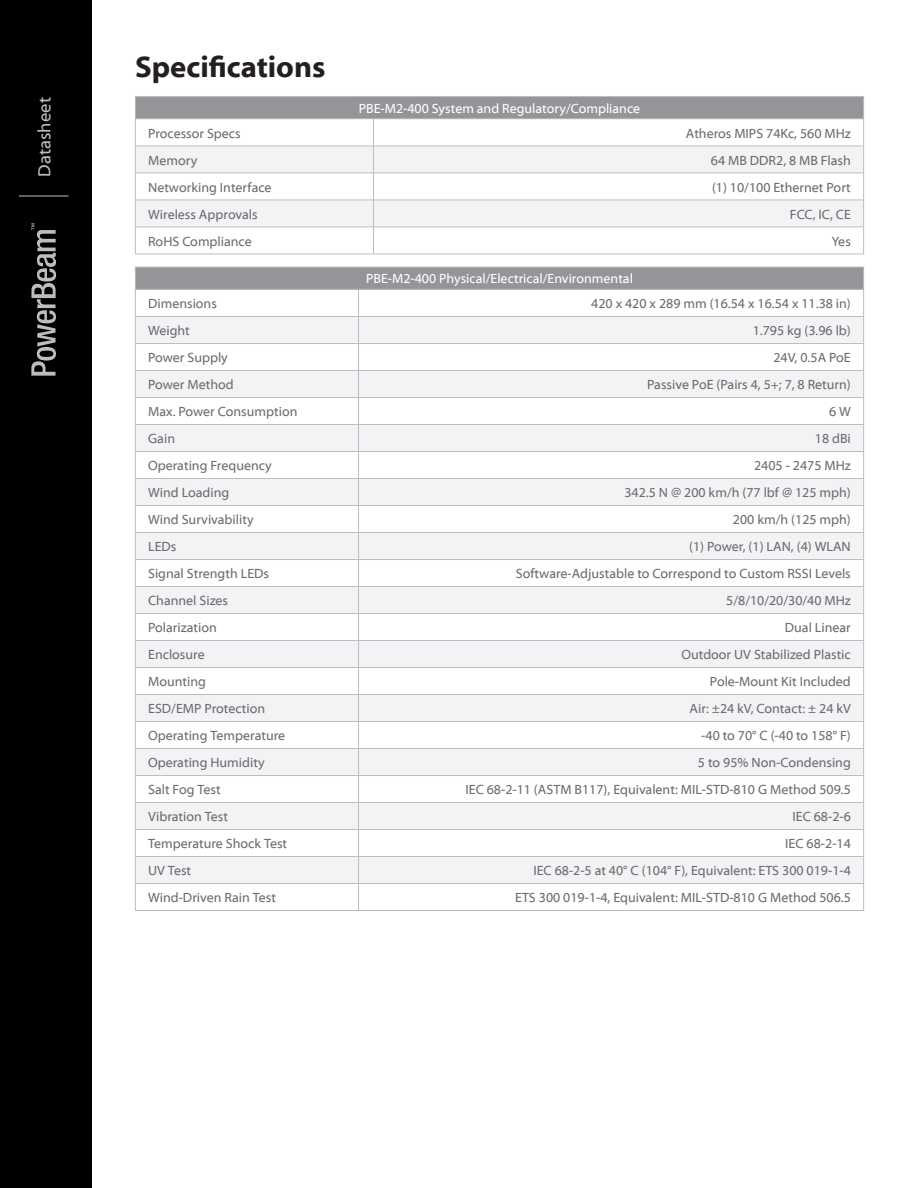
<style>
.page{position:relative;width:918px;height:1188px;background:#fff}
.page>*{position:absolute;margin:0;border:0;box-sizing:border-box;transform-origin:0 0}
.t1{font:700 30px "Myriad Web Pro";color:#231f20}
.t2{font:18px "Myriad Web Pro";color:#bcbdc0}
.t3{font:13.5px "Myriad Web Pro";color:#6c6d70}
.t4{font:13.5px "Myriad Web Pro";color:#fff}
</style>
<div class="page">
<div style="left:0;top:0;width:92px;height:1188px;background:#000001"></div>
<hr style="left:19px;top:196px;width:50px;height:1px;background:#bcbdc0">
<svg style="left:31px;top:223px;width:25px;height:153px"></svg>
<div style="left:135px;top:96px;width:729px;height:23px;background:#939598"></div>
<svg style="left:136px;top:147px;width:727px;height:80px;fill:#f2f3f4"></svg>
<hr style="left:135px;top:96px;width:239px;height:1px;background:#bcbdc0">
<hr style="left:374px;top:96px;width:490px;height:1px;background:#bcbdc0">
<hr style="left:136px;top:118px;width:238px;height:1px;background:#bcbdc0">
<hr style="left:374px;top:118px;width:489px;height:1px;background:#bcbdc0">
<hr style="left:135px;top:146px;width:239px;height:1px;background:#bcbdc0">
<hr style="left:374px;top:146px;width:490px;height:1px;background:#bcbdc0">
<hr style="left:135px;top:173px;width:239px;height:1px;background:#bcbdc0">
<hr style="left:374px;top:173px;width:490px;height:1px;background:#bcbdc0">
<hr style="left:135px;top:200px;width:239px;height:1px;background:#bcbdc0">
<hr style="left:374px;top:200px;width:490px;height:1px;background:#bcbdc0">
<hr style="left:135px;top:227px;width:239px;height:1px;background:#bcbdc0">
<svg style="left:135px;top:97px;width:1px;height:157px"></svg>
<hr style="left:374px;top:227px;width:490px;height:1px;background:#bcbdc0">
<svg style="left:373px;top:119px;width:1px;height:135px"></svg>
<hr style="left:135px;top:254px;width:239px;height:1px;background:#bcbdc0">
<hr style="left:374px;top:254px;width:490px;height:1px;background:#bcbdc0">
<svg style="left:863px;top:97px;width:1px;height:157px"></svg>
<div style="left:135px;top:267px;width:729px;height:22px;background:#939598"></div>
<svg style="left:136px;top:317px;width:727px;height:566px;fill:#f2f3f4"></svg>
<svg style="left:359px;top:479px;width:504px;height:404px;fill:#f2f3f4"></svg>
<hr style="left:135px;top:267px;width:224px;height:1px;background:#bcbdc0">
<hr style="left:359px;top:267px;width:505px;height:1px;background:#bcbdc0">
<hr style="left:136px;top:289px;width:223px;height:1px;background:#bcbdc0">
<hr style="left:359px;top:289px;width:504px;height:1px;background:#bcbdc0">
<hr style="left:135px;top:316px;width:224px;height:1px;background:#bcbdc0">
<hr style="left:359px;top:316px;width:505px;height:1px;background:#bcbdc0">
<hr style="left:135px;top:343px;width:224px;height:1px;background:#bcbdc0">
<hr style="left:359px;top:343px;width:505px;height:1px;background:#bcbdc0">
<hr style="left:135px;top:370px;width:224px;height:1px;background:#bcbdc0">
<hr style="left:359px;top:370px;width:505px;height:1px;background:#bcbdc0">
<hr style="left:135px;top:397px;width:224px;height:1px;background:#bcbdc0">
<hr style="left:359px;top:397px;width:505px;height:1px;background:#bcbdc0">
<hr style="left:135px;top:424px;width:224px;height:1px;background:#bcbdc0">
<hr style="left:359px;top:424px;width:505px;height:1px;background:#bcbdc0">
<hr style="left:135px;top:451px;width:224px;height:1px;background:#bcbdc0">
<hr style="left:359px;top:451px;width:505px;height:1px;background:#bcbdc0">
<hr style="left:135px;top:478px;width:224px;height:1px;background:#bcbdc0">
<hr style="left:359px;top:478px;width:505px;height:1px;background:#bcbdc0">
<hr style="left:135px;top:505px;width:224px;height:1px;background:#bcbdc0">
<hr style="left:359px;top:505px;width:505px;height:1px;background:#bcbdc0">
<hr style="left:135px;top:532px;width:224px;height:1px;background:#bcbdc0">
<hr style="left:359px;top:532px;width:505px;height:1px;background:#bcbdc0">
<hr style="left:135px;top:559px;width:224px;height:1px;background:#bcbdc0">
<hr style="left:359px;top:559px;width:505px;height:1px;background:#bcbdc0">
<hr style="left:135px;top:586px;width:224px;height:1px;background:#bcbdc0">
<hr style="left:359px;top:586px;width:505px;height:1px;background:#bcbdc0">
<hr style="left:135px;top:613px;width:224px;height:1px;background:#bcbdc0">
<hr style="left:359px;top:613px;width:505px;height:1px;background:#bcbdc0">
<hr style="left:135px;top:640px;width:224px;height:1px;background:#bcbdc0">
<hr style="left:359px;top:640px;width:505px;height:1px;background:#bcbdc0">
<hr style="left:135px;top:667px;width:224px;height:1px;background:#bcbdc0">
<hr style="left:359px;top:667px;width:505px;height:1px;background:#bcbdc0">
<hr style="left:135px;top:694px;width:224px;height:1px;background:#bcbdc0">
<hr style="left:359px;top:694px;width:505px;height:1px;background:#bcbdc0">
<hr style="left:135px;top:721px;width:224px;height:1px;background:#bcbdc0">
<hr style="left:359px;top:721px;width:505px;height:1px;background:#bcbdc0">
<hr style="left:135px;top:748px;width:224px;height:1px;background:#bcbdc0">
<hr style="left:359px;top:748px;width:505px;height:1px;background:#bcbdc0">
<hr style="left:135px;top:775px;width:224px;height:1px;background:#bcbdc0">
<hr style="left:359px;top:775px;width:505px;height:1px;background:#bcbdc0">
<hr style="left:135px;top:802px;width:224px;height:1px;background:#bcbdc0">
<hr style="left:359px;top:802px;width:505px;height:1px;background:#bcbdc0">
<hr style="left:135px;top:829px;width:224px;height:1px;background:#bcbdc0">
<hr style="left:359px;top:829px;width:505px;height:1px;background:#bcbdc0">
<hr style="left:135px;top:856px;width:224px;height:1px;background:#bcbdc0">
<hr style="left:359px;top:856px;width:505px;height:1px;background:#bcbdc0">
<hr style="left:135px;top:883px;width:224px;height:1px;background:#bcbdc0">
<svg style="left:135px;top:268px;width:1px;height:642px"></svg>
<hr style="left:359px;top:883px;width:505px;height:1px;background:#bcbdc0">
<svg style="left:358px;top:290px;width:1px;height:620px"></svg>
<svg style="left:863px;top:268px;width:1px;height:642px"></svg>
<hr style="left:135px;top:910px;width:224px;height:1px;background:#bcbdc0">
<hr style="left:359px;top:910px;width:505px;height:1px;background:#bcbdc0">
<h2 class="t2" style="left:35px;top:177px;width:81px;rotate:-90deg">Datasheet</h2>
<h1 class="t1" style="left:135px;top:50px;width:192px">Specifications</h1>
<p class="t4" style="left:359px;top:101px;width:283px">PBE-M2-400 System and Regulatory/Compliance</p>
<p class="t3" style="left:148px;top:126px;width:94px">Processor Specs</p>
<p class="t3" style="left:686px;top:126px;width:166px">Atheros MIPS 74Kc, 560 MHz</p>
<p class="t3" style="left:148px;top:153px;width:51px">Memory</p>
<p class="t3" style="left:711px;top:153px;width:141px">64 MB DDR2, 8 MB Flash</p>
<p class="t3" style="left:148px;top:180px;width:125px">Networking Interface</p>
<p class="t3" style="left:712px;top:180px;width:140px">(1) 10/100 Ethernet Port</p>
<p class="t3" style="left:148px;top:207px;width:111px">Wireless Approvals</p>
<p class="t3" style="left:790px;top:207px;width:63px">FCC, IC, CE</p>
<p class="t3" style="left:148px;top:234px;width:105px">RoHS Compliance</p>
<p class="t3" style="left:832px;top:234px;width:21px">Yes</p>
<p class="t4" style="left:366px;top:272px;width:268px">PBE-M2-400 Physical/Electrical/Environmental</p>
<p class="t3" style="left:148px;top:296px;width:70px">Dimensions</p>
<p class="t3" style="left:591px;top:296px;width:261px">420 x 420 x 289 mm (16.54 x 16.54 x 11.38 in)</p>
<p class="t3" style="left:148px;top:323px;width:43px">Weight</p>
<p class="t3" style="left:753px;top:323px;width:100px">1.795 kg (3.96 lb)</p>
<p class="t3" style="left:148px;top:350px;width:81px">Power Supply</p>
<p class="t3" style="left:773px;top:350px;width:79px">24V, 0.5A PoE</p>
<p class="t3" style="left:148px;top:377px;width:87px">Power Method</p>
<p class="t3" style="left:647px;top:377px;width:205px">Passive PoE (Pairs 4, 5+; 7, 8 Return)</p>
<p class="t3" style="left:148px;top:404px;width:151px">Max. Power Consumption</p>
<p class="t3" style="left:829px;top:404px;width:23px">6 W</p>
<p class="t3" style="left:148px;top:431px;width:28px">Gain</p>
<p class="t3" style="left:815px;top:431px;width:38px">18 dBi</p>
<p class="t3" style="left:148px;top:458px;width:125px">Operating Frequency</p>
<p class="t3" style="left:754px;top:458px;width:98px">2405 - 2475 MHz</p>
<p class="t3" style="left:148px;top:485px;width:83px">Wind Loading</p>
<p class="t3" style="left:624px;top:485px;width:228px">342.5 N @ 200 km/h (77 lbf @ 125 mph)</p>
<p class="t3" style="left:148px;top:512px;width:107px">Wind Survivability</p>
<p class="t3" style="left:733px;top:512px;width:119px">200 km/h (125 mph)</p>
<p class="t3" style="left:148px;top:539px;width:30px">LEDs</p>
<p class="t3" style="left:689px;top:539px;width:163px">(1) Power, (1) LAN, (4) WLAN</p>
<p class="t3" style="left:148px;top:566px;width:123px">Signal Strength LEDs</p>
<p class="t3" style="left:516px;top:566px;width:337px">Software-Adjustable to Correspond to Custom RSSI Levels</p>
<p class="t3" style="left:148px;top:593px;width:81px">Channel Sizes</p>
<p class="t3" style="left:726px;top:593px;width:126px">5/8/10/20/30/40 MHz</p>
<p class="t3" style="left:148px;top:620px;width:70px">Polarization</p>
<p class="t3" style="left:785px;top:620px;width:67px">Dual Linear</p>
<p class="t3" style="left:148px;top:647px;width:58px">Enclosure</p>
<p class="t3" style="left:681px;top:647px;width:171px">Outdoor UV Stabilized Plastic</p>
<p class="t3" style="left:148px;top:674px;width:59px">Mounting</p>
<p class="t3" style="left:710px;top:674px;width:142px">Pole-Mount Kit Included</p>
<p class="t3" style="left:148px;top:701px;width:119px">ESD/EMP Protection</p>
<p class="t3" style="left:690px;top:701px;width:163px">Air: ±24 kV, Contact: ± 24 kV</p>
<p class="t3" style="left:148px;top:728px;width:139px">Operating Temperature</p>
<p class="t3" style="left:701px;top:728px;width:151px">-40 to 70° C (-40 to 158° F)</p>
<p class="t3" style="left:148px;top:755px;width:118px">Operating Humidity</p>
<p class="t3" style="left:698px;top:755px;width:154px">5 to 95% Non-Condensing</p>
<p class="t3" style="left:148px;top:782px;width:74px">Salt Fog Test</p>
<p class="t3" style="left:465px;top:782px;width:387px">IEC 68-2-11 (ASTM B117), Equivalent: MIL-STD-810 G Method 509.5</p>
<p class="t3" style="left:148px;top:809px;width:82px">Vibration Test</p>
<p class="t3" style="left:792px;top:809px;width:60px">IEC 68-2-6</p>
<p class="t3" style="left:148px;top:836px;width:141px">Temperature Shock Test</p>
<p class="t3" style="left:785px;top:836px;width:67px">IEC 68-2-14</p>
<p class="t3" style="left:148px;top:863px;width:45px">UV Test</p>
<p class="t3" style="left:533px;top:863px;width:319px">IEC 68-2-5 at 40° C (104° F), Equivalent: ETS 300 019-1-4</p>
<p class="t3" style="left:148px;top:890px;width:130px">Wind-Driven Rain Test</p>
<p class="t3" style="left:515px;top:890px;width:337px">ETS 300 019-1-4, Equivalent: MIL-STD-810 G Method 506.5</p>
</div>
